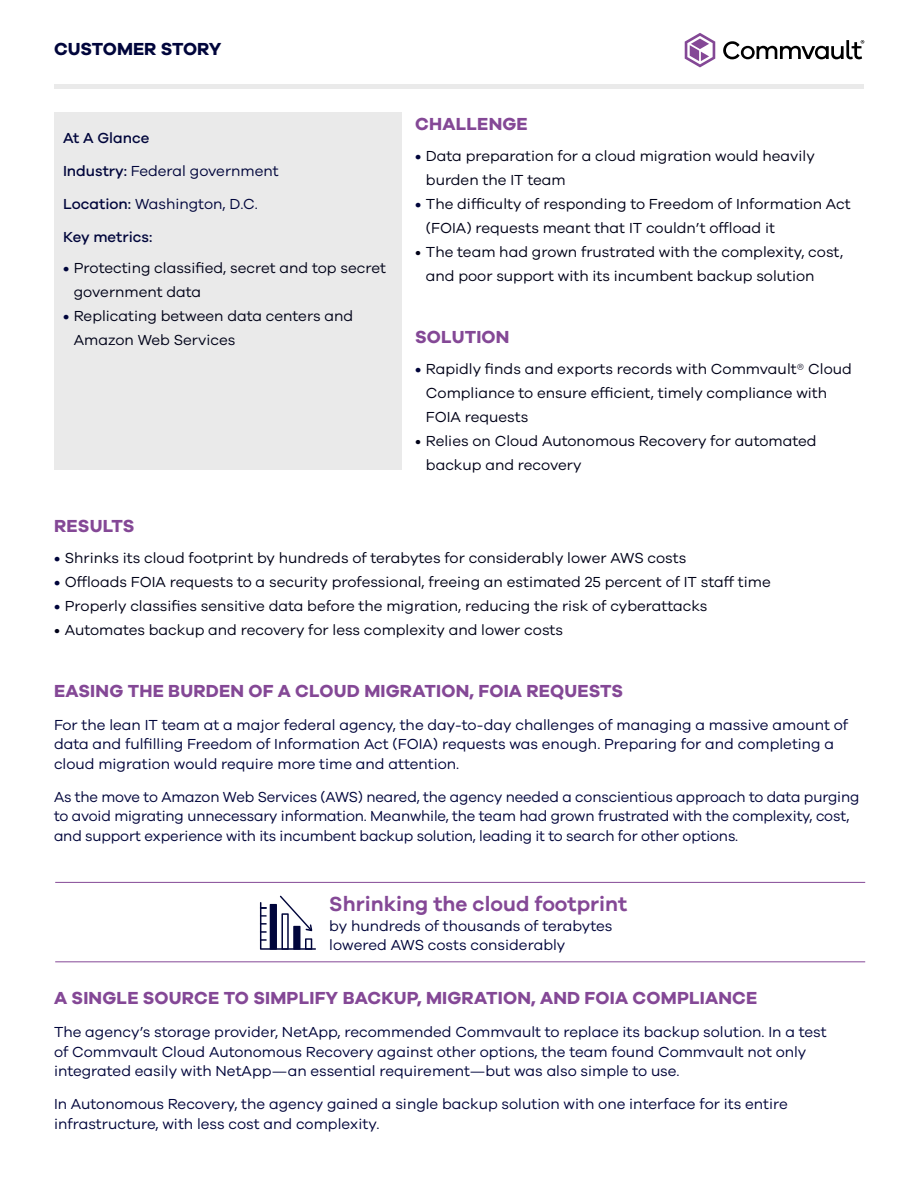
<style>
.page{position:relative;width:918px;height:1188px;background:#fff}
.page>*{position:absolute;margin:0;border:0;box-sizing:border-box;transform-origin:0 0}
.Body_Copy{font:600 21px "Galano Grotesque";color:#844896}
.Crocus_Header{font:700 18px "Galano Grotesque";letter-spacing:.01em;color:#844896}
.t1{font:700 18px "Galano Grotesque";color:#00053b}
.Body_Copy-2{font:15px/19.5px "Galano Grotesque";color:#00053b}
.t2{font:15px/24px "Galano Grotesque";color:#000218}
.Body_Copy-3{font:500 15px "Galano Grotesque";color:#00053b}
.s1{font-weight:500}
.s2{font-weight:500;color:#00053b}
</style>
<div class="page">
<div style="left:54px;top:84px;width:810px;height:5px;background:#eaeaea"></div>
<svg style="left:685px;top:33px;width:30px;height:34px"></svg>
<svg style="left:723px;top:40px;width:141px;height:19px"></svg>
<div style="left:54px;top:112px;width:348px;height:358px;background:#eaeaea"></div>
<hr style="left:55px;top:882px;width:810px;height:1px;background:#844896">
<hr style="left:55px;top:961px;width:810px;height:1px;background:#844896">
<svg style="left:260px;top:896px;width:56px;height:54px"></svg>
<p class="t1" style="left:54px;top:38px;width:169px">CUSTOMER STORY</p>
<p class="Body_Copy-3" style="left:63px;top:129px;width:88px">At A Glance</p>
<p class="Body_Copy-2" style="left:63px;top:161px;width:217px"><span class="s1">Industry:</span> Federal government</p>
<p class="Body_Copy-2" style="left:63px;top:194px;width:197px"><span class="s1">Location:</span> Washington, D.C.</p>
<p class="Body_Copy-3" style="left:63px;top:228px;width:91px">Key metrics:</p>
<p class="t2" style="left:74px;top:256px;width:314px;text-indent:-11px"><span class="s2">•</span> Protecting classified, secret and top secret government data</p>
<p class="t2" style="left:74px;top:304px;width:281px;text-indent:-11px"><span class="s2">•</span> Replicating between data centers and<br>Amazon Web Services</p>
<p class="Crocus_Header" style="left:415px;top:113px;width:114px">CHALLENGE</p>
<p class="t2" style="left:426px;top:144px;width:390px;text-indent:-11px"><span class="s2">•</span> Data preparation for a cloud migration would heavily burden the IT team</p>
<p class="t2" style="left:426px;top:192px;width:426px;text-indent:-11px"><span class="s2">•</span> The difficulty of responding to Freedom of Information Act (FOIA) requests meant that IT couldn’t offload it</p>
<p class="t2" style="left:426px;top:240px;width:419px;text-indent:-11px">• The team had grown frustrated with the complexity, cost, and poor support with its incumbent backup solution</p>
<p class="Crocus_Header" style="left:415px;top:326px;width:96px">SOLUTION</p>
<p class="t2" style="left:426px;top:356px;width:427px;text-indent:-11px"><span class="s2">•</span> Rapidly finds and exports records with Commvault® Cloud<br>Compliance to ensure efficient, timely compliance with<br>FOIA requests</p>
<p class="t2" style="left:426px;top:428px;width:392px;text-indent:-11px">• Relies on Cloud Autonomous Recovery for automated backup and recovery</p>
<p class="Crocus_Header" style="left:54px;top:515px;width:82px">RESULTS</p>
<p class="t2" style="left:54px;top:545px;width:634px"><span class="s2">•</span> Shrinks its cloud footprint by hundreds of terabytes for considerably lower AWS costs</p>
<p class="t2" style="left:54px;top:569px;width:718px"><span class="s2">•</span> Offloads FOIA requests to a security professional, freeing an estimated 25 percent of IT staff time</p>
<p class="t2" style="left:54px;top:593px;width:655px"><span class="s2">•</span> Properly classifies sensitive data before the migration, reducing the risk of cyberattacks</p>
<p class="t2" style="left:54px;top:617px;width:511px">• Automates backup and recovery for less complexity and lower costs</p>
<p class="Crocus_Header" style="left:54px;top:680px;width:571px">EASING THE BURDEN OF A CLOUD MIGRATION, FOIA REQUESTS</p>
<p class="Body_Copy-2" style="left:54px;top:715px;width:796px">For the lean IT team at a major federal agency, the day-to-day challenges of managing a massive amount of data and fulfilling Freedom of Information Act (FOIA) requests was enough. Preparing for and completing a cloud migration would require more time and attention.</p>
<p class="Body_Copy-2" style="left:54px;top:787px;width:807px">As the move to Amazon Web Services (AWS) neared, the agency needed a conscientious approach to data purging to avoid migrating unnecessary information. Meanwhile, the team had grown frustrated with the complexity, cost, and support experience with its incumbent backup solution, leading it to search for other options.</p>
<p class="Body_Copy" style="left:329px;top:891px;width:299px">Shrinking the cloud footprint</p>
<p class="Body_Copy-2" style="left:329px;top:916px;width:285px">by hundreds of thousands of terabytes lowered AWS costs considerably</p>
<p class="Crocus_Header" style="left:54px;top:987px;width:705px">A SINGLE SOURCE TO SIMPLIFY BACKUP, MIGRATION, AND FOIA COMPLIANCE</p>
<p class="Body_Copy-2" style="left:54px;top:1022px;width:774px">The agency’s storage provider, NetApp, recommended Commvault to replace its backup solution. In a test of Commvault Cloud Autonomous Recovery against other options, the team found Commvault not only integrated easily with NetApp—an essential requirement—but was also simple to use.</p>
<p class="Body_Copy-2" style="left:54px;top:1094px;width:735px">In Autonomous Recovery, the agency gained a single backup solution with one interface for its entire infrastructure, with less cost and complexity.</p>
</div>
